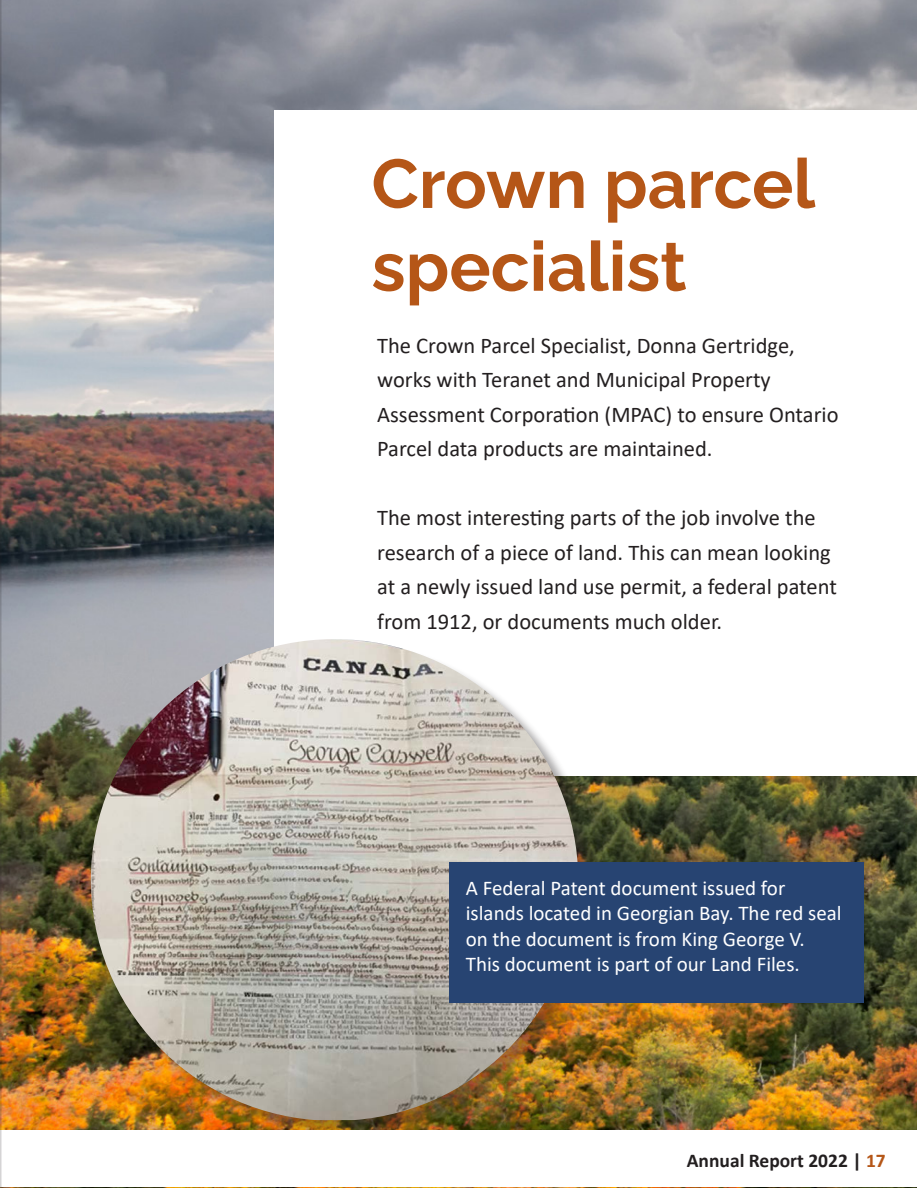
<style>
.page{position:relative;width:918px;height:1188px;background:#fff}
.page>*{position:absolute;margin:0;border:0;box-sizing:border-box;transform-origin:0 0}
.t1{font:700 69px/82.8px "Raleway";color:#b55617}
.t2{font:22.5px/34.5px "Calibri";color:#231f20}
.t3{font:21px/25.2px "Calibri";color:#fff}
.t4{font:700 19.5px "Calibri";color:#231f20}
.s1{color:#b55617}
</style>
<div class="page">
<img style="left:2px;top:0;width:914px;height:1188px">
<div style="left:274px;top:110px;width:644px;height:665px;background:#fff"></div>
<div style="left:93px;top:641px;width:504px;height:498px;background:#231f20;opacity:.4"></div>
<img style="left:91px;top:639px;width:487px;height:481px">
<div style="left:0;top:1130px;width:918px;height:56px;background:#fff"></div>
<hr style="left:0;top:0;width:2px;height:1188px;background:#231f20">
<div style="left:449px;top:862px;width:415px;height:140px;background:#274472"></div>
<h1 class="t1" style="left:372px;top:136px;width:445px">Crown parcel specialist</h1>
<p class="t2" style="left:377px;top:327px;width:463px">The Crown Parcel Specialist, Donna Gertridge, works with Teranet and Municipal Property Assessment Corporation (MPAC) to ensure Ontario Parcel data products are maintained.</p>
<p class="t2" style="left:377px;top:500px;width:461px">The most interesting parts of the job involve the research of a piece of land. This can mean looking at a newly issued land use permit, a federal patent from 1912, or documents much older.</p>
<p class="t3" style="left:466px;top:875px;width:377px">A Federal Patent document issued for islands located in Georgian Bay. The red seal on the document is from King George V.<br>This document is part of our Land Files.</p>
<p class="t4" style="left:687px;top:1147px;width:200px">Annual Report 2022 | <span class="s1">17</span></p>
</div>
